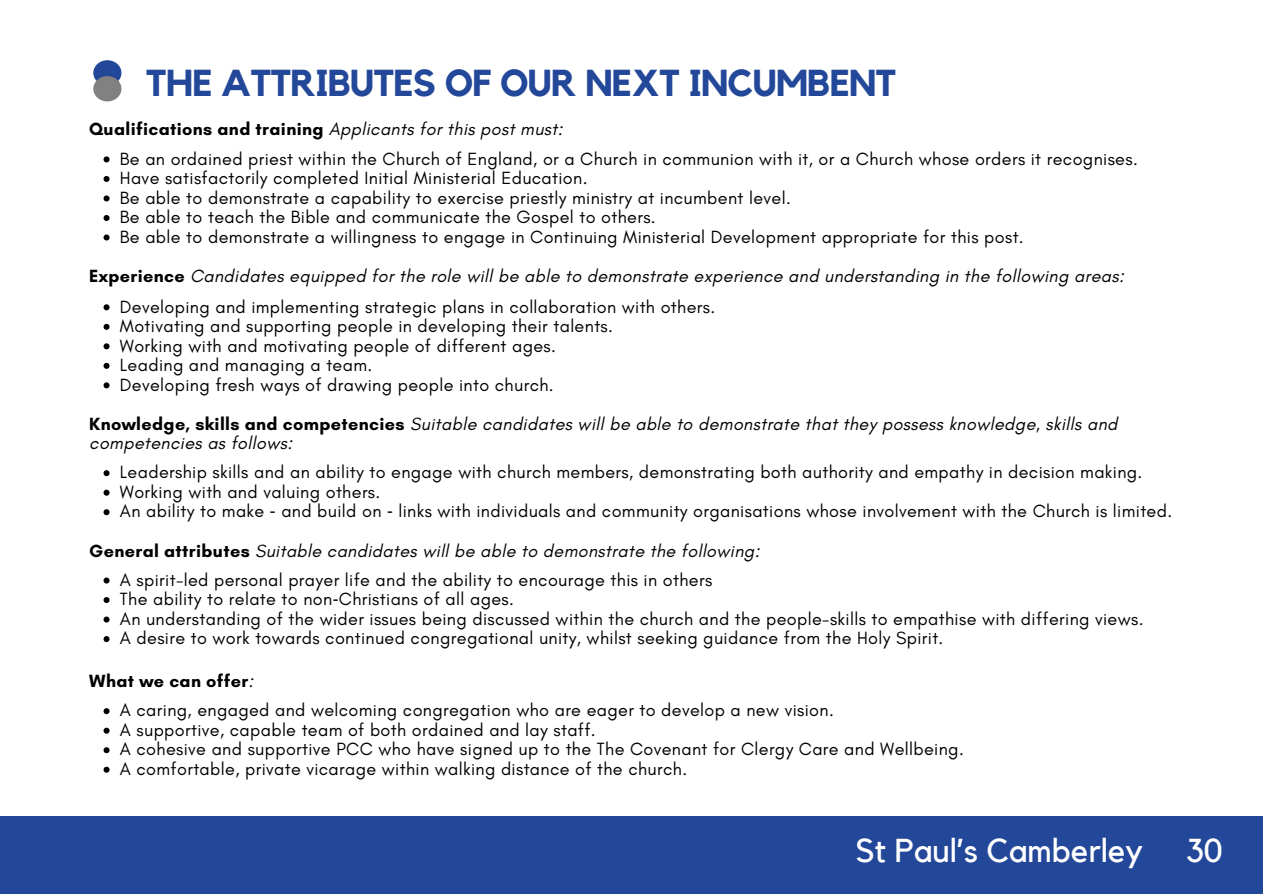
<style>
.page{position:relative;width:1263px;height:894px;background:#fff}
.page>*{position:absolute;margin:0;border:0;box-sizing:border-box;transform-origin:0 0}
.t1{font:700 37.35px "Kollektif";letter-spacing:-.02em;color:#234799}
.t2{font:33px "Kollektif";color:#fff}
.t3{font:18px "Glacial Indifference";letter-spacing:.02em;color:#000}
.t4{font:italic 18px/19.5px "Glacial Indifference";letter-spacing:.02em;color:#000}
.t5{font:700 18px "Glacial Indifference";letter-spacing:.02em;color:#000}
.s1{font-weight:700;font-style:normal}
.s2{font-family:"Noto Sans"}
.s3{font-weight:400;font-style:italic}
</style>
<div class="page">
<div style="left:0;top:815px;width:1263px;height:78px;background:#234799"></div>
<svg style="left:104px;top:156px;width:6px;height:6px"></svg>
<svg style="left:104px;top:176px;width:6px;height:6px"></svg>
<svg style="left:104px;top:195px;width:6px;height:6px"></svg>
<svg style="left:104px;top:215px;width:6px;height:6px"></svg>
<svg style="left:104px;top:234px;width:6px;height:6px"></svg>
<svg style="left:104px;top:304px;width:6px;height:6px"></svg>
<svg style="left:104px;top:324px;width:6px;height:6px"></svg>
<svg style="left:104px;top:343px;width:6px;height:6px"></svg>
<svg style="left:104px;top:363px;width:6px;height:6px"></svg>
<svg style="left:104px;top:382px;width:6px;height:6px"></svg>
<svg style="left:104px;top:470px;width:6px;height:6px"></svg>
<svg style="left:104px;top:489px;width:6px;height:6px"></svg>
<svg style="left:104px;top:509px;width:6px;height:6px"></svg>
<svg style="left:104px;top:577px;width:6px;height:6px"></svg>
<svg style="left:104px;top:597px;width:6px;height:6px"></svg>
<svg style="left:104px;top:616px;width:6px;height:6px"></svg>
<svg style="left:104px;top:636px;width:6px;height:6px"></svg>
<div style="left:93px;top:60px;width:28px;height:26px;background:#234799;border-radius:50%"></div>
<div style="left:93px;top:76px;width:28px;height:25px;background:#818182;border-radius:50%"></div>
<svg style="left:104px;top:708px;width:6px;height:6px"></svg>
<svg style="left:104px;top:727px;width:6px;height:6px"></svg>
<svg style="left:104px;top:747px;width:6px;height:6px"></svg>
<svg style="left:104px;top:766px;width:6px;height:6px"></svg>
<p class="t1" style="left:146px;top:65px;width:752px">THE ATTRIBUTES OF OUR NEXT INCUMBENT</p>
<p class="t4" style="left:89px;top:119px;width:475px"><span class="s1">Qualifications and training</span> Applicants for this post must:</p>
<p class="t3" style="left:120px;top:147px;width:1019px">Be an ordained priest within the Church of England, or a Church in communion with it, or a Church whose orders it recognises.</p>
<p class="t3" style="left:120px;top:167px;width:469px">Have satisfactorily completed Initial Ministerial Education.</p>
<p class="t3" style="left:120px;top:186px;width:672px">Be able to demonstrate a capability to exercise priestly ministry at incumbent level.</p>
<p class="t3" style="left:120px;top:206px;width:537px">Be able to teach the Bible and communicate the Gospel to others.</p>
<p class="t3" style="left:120px;top:225px;width:905px">Be able to demonstrate a willingness to engage in Continuing Ministerial Development appropriate for this post.</p>
<p class="t4" style="left:89px;top:265px;width:1036px"><span class="s1">Experience</span> Candidates equipped for the role will be able to demonstrate experience and understanding in the following areas:</p>
<p class="t3" style="left:120px;top:295px;width:597px">Developing and implementing strategic plans in collaboration with others.</p>
<p class="t3" style="left:120px;top:315px;width:495px">Motivating and supporting people in developing their talents.</p>
<p class="t3" style="left:120px;top:334px;width:438px">Working with and motivating people of different ages.</p>
<p class="t3" style="left:120px;top:354px;width:254px">Leading and managing a team.</p>
<p class="t3" style="left:120px;top:373px;width:435px">Developing fresh ways of drawing people into church.</p>
<p class="t4" style="left:89px;top:413px;width:1030px"><span class="s1">Knowledge, skills and competencies</span> Suitable candidates will be able to demonstrate that they possess knowledge, skills and competencies as follows:</p>
<p class="t3" style="left:120px;top:461px;width:1024px">Leadership skills and an ability to engage with church members, demonstrating both authority and empathy in decision making.</p>
<p class="t3" style="left:120px;top:480px;width:262px">Working with and valuing others.</p>
<p class="t3" style="left:120px;top:500px;width:1054px">An ability to make <span class="s2">‐</span> and build on <span class="s2">‐</span> links with individuals and community organisations whose involvement with the Church is limited.</p>
<p class="t4" style="left:89px;top:540px;width:672px"><span class="s1">General attributes</span> Suitable candidates will be able to demonstrate the following:</p>
<p class="t3" style="left:120px;top:568px;width:594px">A spirit-led personal prayer life and the ability to encourage this in others</p>
<p class="t3" style="left:120px;top:588px;width:396px">The ability to relate to non<span class="s2">‐</span>Christians of all ages.</p>
<p class="t3" style="left:120px;top:607px;width:1025px">An understanding of the wider issues being discussed within the church and the people-skills to empathise with differing views.</p>
<p class="t3" style="left:120px;top:627px;width:825px">A desire to work towards continued congregational unity, whilst seeking guidance from the Holy Spirit.</p>
<p class="t5" style="left:89px;top:669px;width:166px">What we can offer<span class="s3">:</span></p>
<p class="t3" style="left:120px;top:699px;width:715px">A caring, engaged and welcoming congregation who are eager to develop a new vision.</p>
<p class="t3" style="left:120px;top:718px;width:477px">A supportive, capable team of both ordained and lay staff.</p>
<p class="t3" style="left:120px;top:738px;width:845px">A cohesive and supportive PCC who have signed up to the The Covenant for Clergy Care and Wellbeing.</p>
<h2 class="t3" style="left:120px;top:757px;width:569px">A comfortable, private vicarage within walking distance of the church.</h2>
<h1 class="t2" style="left:856px;top:835px;width:289px">St Paul’s Camberley</h1>
<h1 class="t2" style="left:1186px;top:835px;width:38px">30</h1>
</div>
